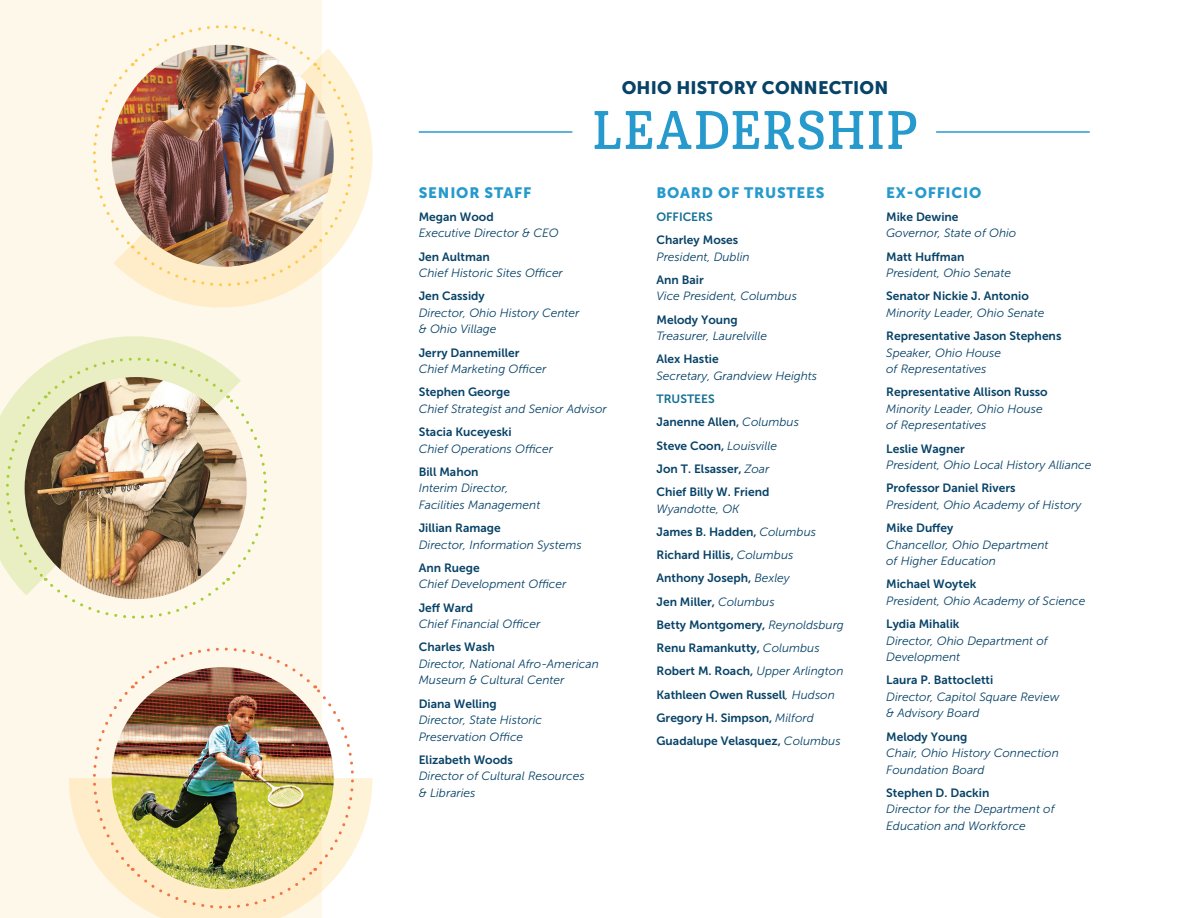
<style>
.page{position:relative;width:1188px;height:918px;background:#fff}
.page>*{position:absolute;margin:0;border:0;box-sizing:border-box;transform-origin:0 0}
.TItle_Top{font:52.5px "Cabrito Con Dem";letter-spacing:.04em;color:#2699cd}
.t1{font:18px "Museo Sans 900";letter-spacing:.01em;color:#074267}
.t2{font:15px "Museo Sans 900";letter-spacing:.05em;color:#2699cd}
.t3{font:italic 12px/16.5px "Museo Sans 300";color:#074267}
.t4{font:12px/23.2px "Museo Sans 700";color:#074267}
.t5{font:12px "Museo Sans 700";color:#127094}
.s1{font-family:"Museo Sans 700";font-style:normal}
.s2{color:#127094}
.s3{font-family:"Museo Sans 300";font-style:italic}
</style>
<div class="page">
<div style="left:0;top:0;width:322px;height:918px;background:#fef8eb"></div>
<hr style="left:419px;top:131px;width:153px;height:2px;background:#2699cd">
<hr style="left:936px;top:131px;width:154px;height:2px;background:#2699cd">
<svg style="left:163px;top:106px;width:210px;height:202px"></svg>
<svg style="left:93px;top:25px;width:271px;height:271px"></svg>
<img style="left:112px;top:45px;width:222px;height:222px;border-radius:111px">
<svg style="left:78px;top:336px;width:111px;height:11px"></svg>
<svg style="left:0;top:347px;width:267px;height:272px"></svg>
<img style="left:25px;top:377px;width:222px;height:222px;border-radius:111px">
<svg style="left:69px;top:647px;width:304px;height:271px"></svg>
<img style="left:112px;top:667px;width:222px;height:222px;border-radius:111px">
<p class="t1" style="left:622px;top:78px;width:268px">OHIO HISTORY CONNECTION</p>
<p class="TItle_Top" style="left:593px;top:98px;width:326px">LEADERSHIP</p>
<p class="t2" style="left:419px;top:184px;width:114px">SENIOR STAFF</p>
<p class="t3" style="left:419px;top:209px;width:142px"><span class="s1">Megan Wood<br></span>Executive Director &amp; CEO</p>
<p class="t3" style="left:419px;top:248px;width:146px"><span class="s1">Jen Aultman<br></span>Chief Historic Sites Officer</p>
<p class="t3" style="left:419px;top:288px;width:162px"><span class="s1">Jen Cassidy<br></span>Director, Ohio History Center &amp; Ohio Village</p>
<p class="t3" style="left:419px;top:344px;width:129px"><span class="s1">Jerry Dannemiller<br></span>Chief Marketing Officer</p>
<p class="t3" style="left:419px;top:384px;width:190px"><span class="s1">Stephen George<br></span>Chief Strategist and Senior Advisor</p>
<p class="t3" style="left:419px;top:424px;width:136px"><span class="s1">Stacia Kuceyeski<br></span>Chief Operations Officer</p>
<p class="t3" style="left:419px;top:464px;width:123px"><span class="s1">Bill Mahon<br></span>Interim Director,<br>Facilities Management</p>
<p class="t3" style="left:419px;top:520px;width:165px"><span class="s1">Jillian Ramage<br></span>Director, Information Systems</p>
<p class="t3" style="left:419px;top:560px;width:149px"><span class="s1">Ann Ruege<br></span>Chief Development Officer</p>
<p class="t3" style="left:419px;top:599px;width:123px"><span class="s1">Jeff Ward<br></span>Chief Financial Officer</p>
<p class="t3" style="left:419px;top:639px;width:182px"><span class="s1">Charles Wash<br></span>Director, National Afro-American<br>Museum &amp; Cultural Center</p>
<p class="t3" style="left:419px;top:695px;width:125px"><span class="s1">Diana Welling<br></span>Director, State Historic<br>Preservation Office</p>
<p class="t3" style="left:419px;top:752px;width:168px"><span class="s1">Elizabeth Woods<br></span>Director of Cultural Resources &amp; Libraries</p>
<p class="t2" style="left:657px;top:184px;width:169px">BOARD OF TRUSTEES</p>
<p class="t5" style="left:657px;top:210px;width:58px">OFFICERS</p>
<p class="t4" style="left:657px;top:228px;width:83px">Charley Moses</p>
<p class="t3" style="left:657px;top:248px;width:95px">President, Dublin</p>
<p class="t4" style="left:657px;top:268px;width:49px">Ann Bair</p>
<p class="t3" style="left:657px;top:288px;width:142px">Vice President, Columbus</p>
<p class="t4" style="left:657px;top:308px;width:83px">Melody Young</p>
<p class="t3" style="left:657px;top:328px;width:112px">Treasurer, Laurelville</p>
<p class="t4" style="left:657px;top:348px;width:64px">Alex Hastie</p>
<p class="t3" style="left:657px;top:368px;width:162px">Secretary, Grandview Heights</p>
<p class="t4" style="left:657px;top:387px;width:144px"><span class="s2">TRUSTEES<br></span>Janenne Allen, <span class="s3">Columbus<br></span>Steve Coon, <span class="s3">Louisville<br></span>Jon T. Elsasser, <span class="s3">Zoar<br></span>Chief Billy W. Friend</p>
<p class="t3" style="left:657px;top:500px;width:85px">Wyandotte, OK</p>
<p class="t4" style="left:657px;top:520px;width:189px">James B. Hadden, <span class="s3">Columbus<br></span>Richard Hillis, <span class="s3">Columbus<br></span>Anthony Joseph, <span class="s3">Bexley<br></span>Jen Miller, <span class="s3">Columbus<br></span>Betty Montgomery, <span class="s3">Reynoldsburg<br></span>Renu Ramankutty, <span class="s3">Columbus<br></span>Robert M. Roach, <span class="s3">Upper Arlington<br></span>Kathleen Owen Russell<span class="s3">, Hudson<br></span>Gregory H. Simpson, <span class="s3">Milford<br></span>Guadalupe Velasquez, <span class="s3">Columbus</span></p>
<p class="t2" style="left:886px;top:184px;width:97px">EX-OFFICIO</p>
<p class="t4" style="left:886px;top:205px;width:74px">Mike Dewine</p>
<p class="t3" style="left:886px;top:225px;width:132px">Governor, State of Ohio</p>
<p class="t4" style="left:886px;top:245px;width:80px">Matt Huffman</p>
<p class="t3" style="left:886px;top:265px;width:126px">President, Ohio Senate</p>
<p class="t4" style="left:886px;top:285px;width:144px">Senator Nickie J. Antonio</p>
<p class="t3" style="left:886px;top:305px;width:160px">Minority Leader, Ohio Senate</p>
<p class="t4" style="left:886px;top:324px;width:177px">Representative Jason Stephens</p>
<p class="t3" style="left:886px;top:344px;width:117px">Speaker, Ohio House of Representatives</p>
<p class="t4" style="left:886px;top:381px;width:163px">Representative Allison Russo</p>
<p class="t3" style="left:886px;top:401px;width:158px">Minority Leader, Ohio House of Representatives</p>
<p class="t4" style="left:886px;top:437px;width:80px">Leslie Wagner</p>
<p class="t3" style="left:886px;top:457px;width:207px">President, Ohio Local History Alliance</p>
<p class="t4" style="left:886px;top:477px;width:131px">Professor Daniel Rivers</p>
<p class="t3" style="left:886px;top:497px;width:197px">President, Ohio Academy of History</p>
<p class="t4" style="left:886px;top:516px;width:69px">Mike Duffey</p>
<p class="t3" style="left:886px;top:536px;width:164px">Chancellor, Ohio Department of Higher Education</p>
<p class="t4" style="left:886px;top:573px;width:92px">Michael Woytek</p>
<p class="t3" style="left:886px;top:593px;width:201px">President, Ohio Academy of Science</p>
<p class="t4" style="left:886px;top:612px;width:75px">Lydia Mihalik</p>
<p class="t3" style="left:886px;top:632px;width:163px">Director, Ohio Department of<br>Development</p>
<p class="t4" style="left:886px;top:669px;width:109px">Laura P. Battocletti</p>
<p class="t3" style="left:886px;top:689px;width:175px">Director, Capitol Square Review &amp; Advisory Board</p>
<p class="t4" style="left:886px;top:725px;width:83px">Melody Young</p>
<p class="t3" style="left:886px;top:745px;width:174px">Chair, Ohio History Connection<br>Foundation Board</p>
<p class="t4" style="left:886px;top:781px;width:105px">Stephen D. Dackin</p>
<p class="t3" style="left:886px;top:801px;width:170px">Director for the Department of<br>Education and Workforce</p>
</div>
